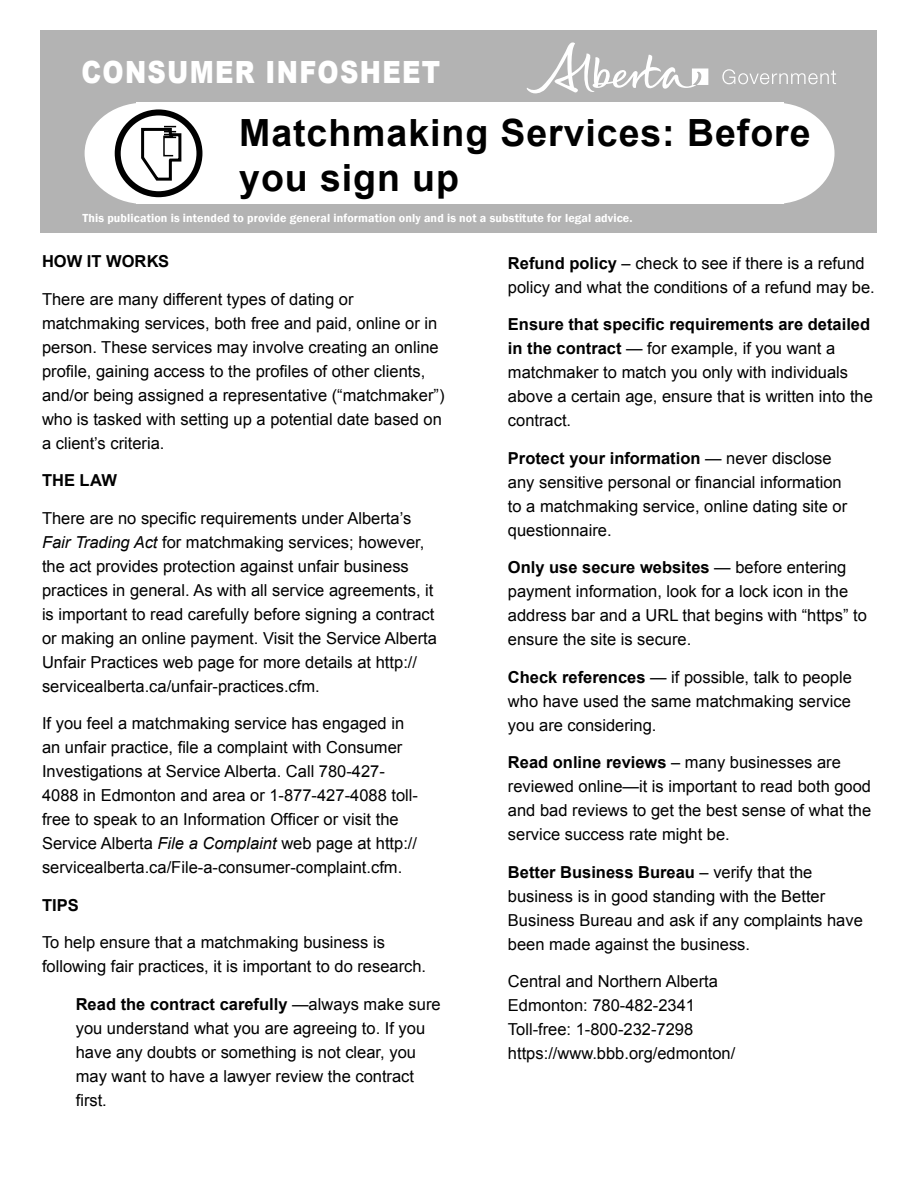
<style>
.page{position:relative;width:918px;height:1188px;background:#fff}
.page>*{position:absolute;margin:0;border:0;box-sizing:border-box;transform-origin:0 0}
.t1{font:700 37.5px/45px "Arial";letter-spacing:.025em;color:#000}
.t2{font:900 30.6px "Arial";letter-spacing:.05em;color:#fff;scale:.83 1}
.body{font:16.5px/24px "Arial";color:#000}
.key_headings{font:700 16.5px "Arial";color:#000}
.body-2{font:700 16.5px "Arial";color:#000}
.t3{font:600 12px "Franklin Gothic";letter-spacing:.01em;color:#fff}
.s1{font-style:italic}
.s2{font-weight:700}
</style>
<div class="page">
<div style="left:40px;top:31px;width:838px;height:202px;background:#b3b3b3"></div>
<div style="left:85px;top:103px;width:118px;height:101px;background:#fff;border-radius:50%"></div>
<div style="left:716px;top:103px;width:119px;height:101px;background:#fff;border-radius:50%"></div>
<div style="left:136px;top:103px;width:648px;height:101px;background:#fff"></div>
<div style="left:115px;top:109px;width:87px;height:88px;border:6px solid #000;border-radius:50%"></div>
<svg style="left:141px;top:126px;width:41px;height:55px"></svg>
<svg style="left:722px;top:69px;width:114px;height:15px"></svg>
<svg style="left:527px;top:42px;width:181px;height:51px"></svg>
<p class="t2" style="left:81px;top:50px;width:434px">CONSUMER INFOSHEET</p>
<p class="t1" style="left:239px;top:111px;width:573px">Matchmaking Services: Before you sign up</p>
<p class="t3" style="left:82px;top:211px;width:552px">This publication is intended to provide general information only and is not a substitute for legal advice.</p>
<p class="key_headings" style="left:42px;top:251px;width:129px">HOW IT WORKS</p>
<p class="body" style="left:42px;top:287px;width:404px">There are many different types of dating or matchmaking services, both free and paid, online or in person. These services may involve creating an online profile, gaining access to the profiles of other clients, and/or being assigned a representative (“matchmaker”) who is tasked with setting up a potential date based on a client’s criteria.</p>
<p class="body-2" style="left:42px;top:470px;width:77px">THE LAW</p>
<p class="body" style="left:42px;top:506px;width:396px">There are no specific requirements under Alberta’s <span class="s1">Fair Trading Act</span> for matchmaking services; however, the act provides protection against unfair business practices in general. As with all service agreements, it is important to read carefully before signing a contract or making an online payment. Visit the Service Alberta Unfair Practices web page for more details at http:// servicealberta.ca/unfair-practices.cfm.</p>
<p class="body" style="left:42px;top:712px;width:378px">If you feel a matchmaking service has engaged in an unfair practice, file a complaint with Consumer Investigations at Service Alberta. Call 780-427- 4088 in Edmonton and area or 1-877-427-4088 toll&shy;free to speak to an Information Officer or visit the Service Alberta <span class="s1">File a Complaint</span> web page at http:// servicealberta.ca/File-a-consumer-complaint.cfm.</p>
<p class="key_headings" style="left:42px;top:894px;width:38px">TIPS</p>
<p class="body" style="left:42px;top:931px;width:386px">To help ensure that a matchmaking business is following fair practices, it is important to do research.</p>
<p class="body" style="left:76px;top:992px;width:366px"><span class="s2">Read the contract carefully</span> —always make sure you understand what you are agreeing to. If you have any doubts or something is not clear, you may want to have a lawyer review the contract first.</p>
<p class="body" style="left:508px;top:251px;width:368px"><span class="s2">Refund policy</span> – check to see if there is a refund policy and what the conditions of a refund may be.</p>
<p class="body" style="left:508px;top:312px;width:367px"><span class="s2">Ensure that specific requirements are detailed in the contract</span> — for example, if you want a matchmaker to match you only with individuals above a certain age, ensure that is written into the contract.</p>
<p class="body" style="left:508px;top:446px;width:341px"><span class="s2">Protect your information</span> — never disclose any sensitive personal or financial information to a matchmaking service, online dating site or questionnaire.</p>
<p class="body" style="left:508px;top:555px;width:360px"><span class="s2">Only use secure websites</span> — before entering payment information, look for a lock icon in the address bar and a URL that begins with “https” to ensure the site is secure.</p>
<p class="body" style="left:508px;top:665px;width:345px;text-align:justify"><span class="s2">Check references</span> — if possible, talk to people who have used the same matchmaking service you are considering.</p>
<p class="body" style="left:508px;top:750px;width:365px"><span class="s2">Read online reviews</span> – many businesses are reviewed online—it is important to read both good and bad reviews to get the best sense of what the service success rate might be.</p>
<p class="body" style="left:508px;top:860px;width:356px"><span class="s2">Better Business Bureau</span> – verify that the business is in good standing with the Better Business Bureau and ask if any complaints have been made against the business.</p>
<p class="body" style="left:508px;top:969px;width:229px">Central and Northern Alberta<br>Edmonton: 780-482-2341<br>Toll-free: 1-800-232-7298 https://www.bbb.org/edmonton/</p>
</div>
